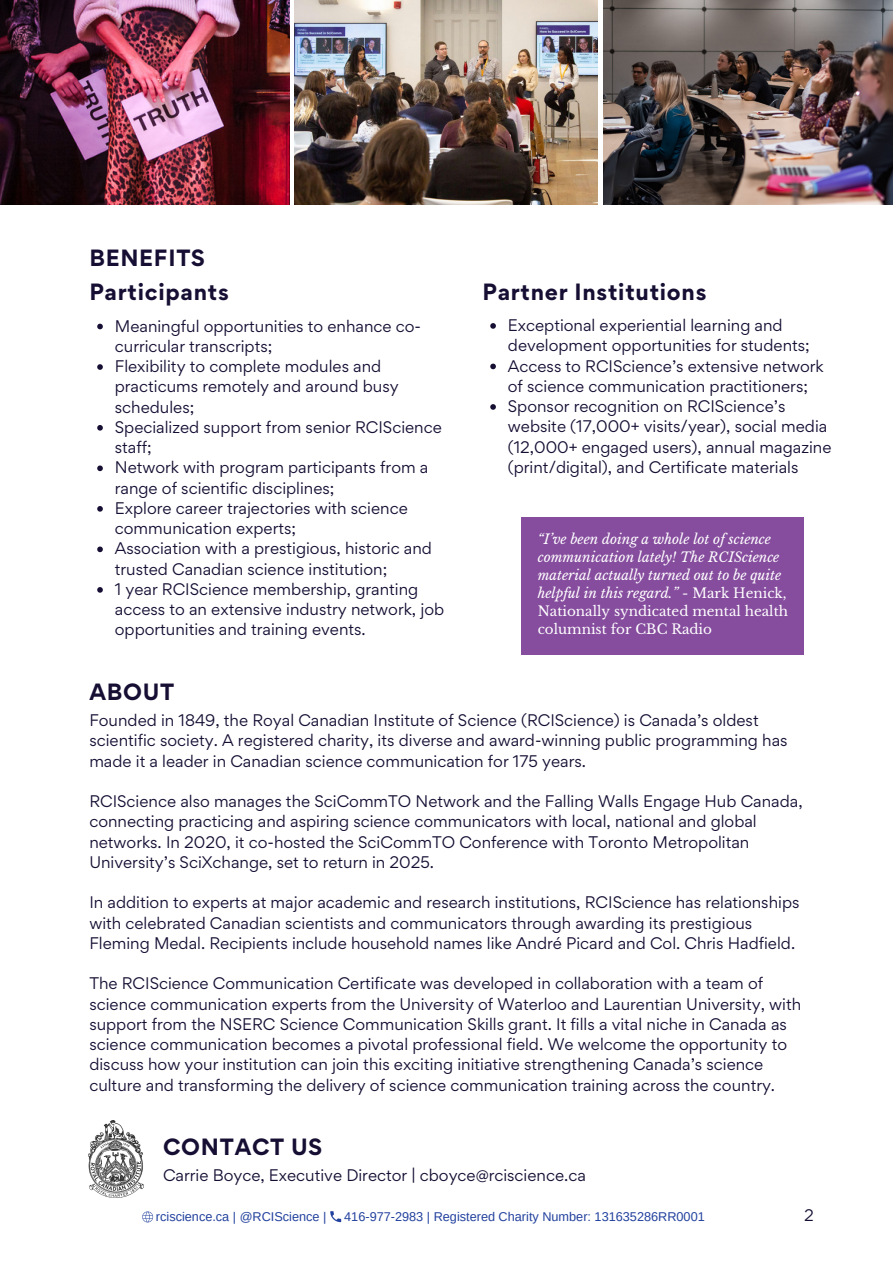
<style>
.page{position:relative;width:893px;height:1264px;background:#fff}
.page>*{position:absolute;margin:0;border:0;box-sizing:border-box;transform-origin:0 0}
.t1{font:700 21px "Gordita";letter-spacing:.035em;color:#160e33}
.t2{font:15px/20.2px "Gordita";color:#160e33}
.t3{font:italic 13.5px/18px "Libre Baskerville";color:#fff}
.t4{font:12.75px "Arimo";color:#22419e}
.s1{font-style:normal}
</style>
<div class="page">
<img style="left:0;top:0;width:289px;height:205px">
<img style="left:295px;top:0;width:302px;height:205px">
<img style="left:603px;top:0;width:289px;height:205px">
<svg style="left:142px;top:1211px;width:11px;height:11px"></svg>
<svg style="left:330px;top:1211px;width:11px;height:11px"></svg>
<div style="left:522px;top:517px;width:282px;height:138px;background:#864c9e"></div>
<img style="left:88px;top:1120px;width:56px;height:77px">
<svg style="left:97px;top:324px;width:6px;height:5px"></svg>
<svg style="left:97px;top:364px;width:6px;height:6px"></svg>
<svg style="left:97px;top:425px;width:6px;height:5px"></svg>
<svg style="left:97px;top:465px;width:6px;height:6px"></svg>
<svg style="left:97px;top:506px;width:6px;height:5px"></svg>
<svg style="left:97px;top:546px;width:6px;height:6px"></svg>
<svg style="left:97px;top:587px;width:6px;height:5px"></svg>
<svg style="left:490px;top:323px;width:6px;height:6px"></svg>
<svg style="left:490px;top:363px;width:6px;height:6px"></svg>
<svg style="left:490px;top:404px;width:6px;height:6px"></svg>
<h3 class="t1" style="left:89px;top:244px;width:117px">BENEFITS</h3>
<p class="t1" style="left:89px;top:278px;width:141px">Participants</p>
<h1 class="t1" style="left:482px;top:278px;width:225px">Partner Institutions</h1>
<p class="t2" style="left:115px;top:315px;width:308px">Meaningful opportunities to enhance co&shy;curricular transcripts;</p>
<h2 class="t2" style="left:115px;top:356px;width:285px">Flexibility to complete modules and practicums remotely and around busy schedules;</h2>
<p class="t2" style="left:115px;top:417px;width:328px">Specialized support from senior RCIScience staff;</p>
<p class="t2" style="left:115px;top:457px;width:315px">Network with program participants from a range of scientific disciplines;</p>
<p class="t2" style="left:115px;top:498px;width:294px">Explore career trajectories with science communication experts;</p>
<h3 class="t2" style="left:115px;top:538px;width:319px">Association with a prestigious, historic and trusted Canadian science institution;</h3>
<h1 class="t2" style="left:115px;top:579px;width:331px">1 year RCIScience membership, granting access to an extensive industry network, job opportunities and training events.</h1>
<h3 class="t2" style="left:508px;top:315px;width:303px">Exceptional experiential learning and development opportunities for students;</h3>
<h3 class="t2" style="left:508px;top:355px;width:317px">Access to RCIScience’s extensive network of science communication practitioners;</h3>
<h3 class="t2" style="left:508px;top:396px;width:325px">Sponsor recognition on RCIScience’s website (17,000+ visits/year), social media (12,000+ engaged users), annual magazine (print/digital), and Certificate materials</h3>
<h3 class="t3" style="left:537px;top:530px;width:252px">“I’ve been doing a whole lot of science communication lately! The RCIScience material actually turned out to be quite helpful in this regard.” <span class="s1">- Mark Henick, Nationally syndicated mental health columnist for CBC Radio</span></h3>
<p class="t1" style="left:89px;top:677px;width:86px">ABOUT</p>
<p class="t2" style="left:89px;top:710px;width:699px">Founded in 1849, the Royal Canadian Institute of Science (RCIScience) is Canada’s oldest scientific society. A registered charity, its diverse and award-winning public programming has made it a leader in Canadian science communication for 175 years.</p>
<p class="t2" style="left:89px;top:791px;width:714px">RCIScience also manages the SciCommTO Network and the Falling Walls Engage Hub Canada, connecting practicing and aspiring science communicators with local, national and global networks. In 2020, it co-hosted the SciCommTO Conference with Toronto Metropolitan University’s SciXchange, set to return in 2025.</p>
<p class="t2" style="left:89px;top:892px;width:711px">In addition to experts at major academic and research institutions, RCIScience has relationships with celebrated Canadian scientists and communicators through awarding its prestigious<br>Fleming Medal. Recipients include household names like André Picard and Col. Chris Hadfield.</p>
<p class="t2" style="left:89px;top:973px;width:713px">The RCIScience Communication Certificate was developed in collaboration with a team of science communication experts from the University of Waterloo and Laurentian University, with support from the NSERC Science Communication Skills grant. It fills a vital niche in Canada as science communication becomes a pivotal professional field. We welcome the opportunity to discuss how your institution can join this exciting initiative strengthening Canada’s science culture and transforming the delivery of science communication training across the country.</p>
<p class="t1" style="left:163px;top:1132px;width:161px">CONTACT US</p>
<p class="t2" style="left:163px;top:1164px;width:424px">Carrie Boyce, Executive Director | cboyce@rciscience.ca</p>
<h1 class="t4" style="left:156px;top:1209px;width:172px">rciscience.ca | @RCIScience |</h1>
<h1 class="t4" style="left:344px;top:1209px;width:362px">416-977-2983 | Registered Charity Number: 131635286RR0001</h1>
<p class="t2" style="left:804px;top:1204px;width:11px">2</p>
</div>
